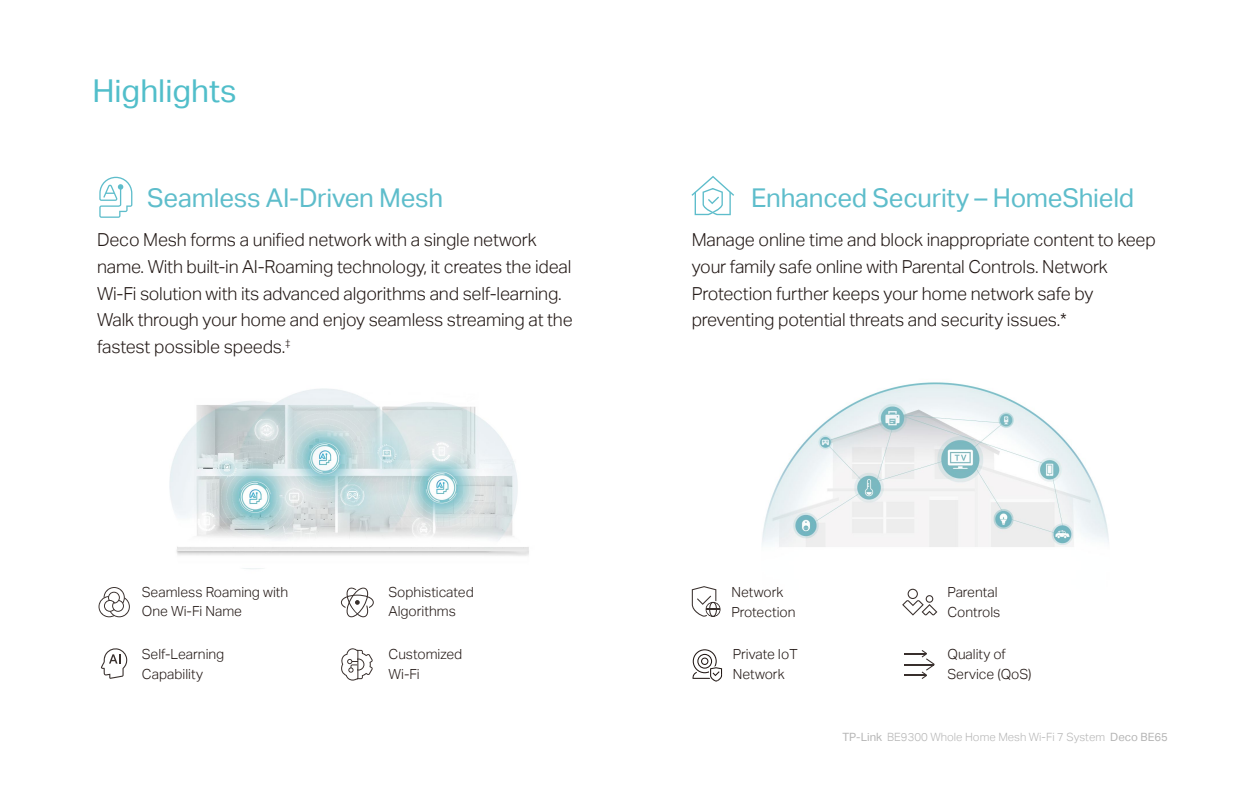
<style>
.page{position:relative;width:1260px;height:788px;background:#fff}
.page>*{position:absolute;margin:0;border:0;box-sizing:border-box;transform-origin:0 0}
.t1{font:31.5px "TP Link Aktiv Regular";color:#51beca}
.t2{font:25.9px "TP Link Aktiv Regular";letter-spacing:-.01em;color:#5ebdcb}
.t3{font:17.94px/26.6px "TP Link Aktiv Light";letter-spacing:-.01em;color:#221815}
.t4{font:13.91px/19.9px "TP Link Aktiv Light";color:#221815}
.t5{font:11.38px "TP Link Aktiv Light";color:#b5b5b5}
.s1{font-family:"TP Link Aktiv Regular"}
</style>
<div class="page">
<img style="left:762px;top:382px;width:347px;height:165px">
<img style="left:169px;top:388px;width:360px;height:181px">
<svg style="left:99px;top:587px;width:31px;height:30px"></svg>
<svg style="left:341px;top:587px;width:33px;height:30px"></svg>
<svg style="left:341px;top:648px;width:32px;height:32px"></svg>
<svg style="left:99px;top:177px;width:33px;height:41px"></svg>
<svg style="left:691px;top:176px;width:43px;height:40px"></svg>
<svg style="left:101px;top:648px;width:27px;height:30px"></svg>
<svg style="left:902px;top:588px;width:35px;height:27px"></svg>
<svg style="left:692px;top:586px;width:29px;height:31px"></svg>
<svg style="left:904px;top:650px;width:31px;height:29px"></svg>
<svg style="left:692px;top:649px;width:31px;height:33px"></svg>
<h1 class="t1" style="left:92px;top:73px;width:146px">Highlights</h1>
<h2 class="t2" style="left:147px;top:183px;width:297px">Seamless AI-Driven Mesh</h2>
<h2 class="t2" style="left:751px;top:183px;width:385px">Enhanced Security – HomeShield</h2>
<p class="t3" style="left:97px;top:227px;width:477px">Deco Mesh forms a unified network with a single network name. With built-in AI-Roaming technology, it creates the ideal Wi-Fi solution with its advanced algorithms and self-learning.<br>Walk through your home and enjoy seamless streaming at the fastest possible speeds.<sup>‡</sup></p>
<p class="t3" style="left:692px;top:227px;width:466px">Manage online time and block inappropriate content to keep your family safe online with Parental Controls. Network Protection further keeps your home network safe by preventing potential threats and security issues.*</p>
<p class="t4" style="left:142px;top:581px;width:148px">Seamless Roaming with<br>One Wi-Fi Name</p>
<p class="t4" style="left:142px;top:644px;width:84px">Self-Learning<br>Capability</p>
<p class="t4" style="left:389px;top:581px;width:87px">Sophisticated<br>Algorithms</p>
<p class="t4" style="left:388px;top:644px;width:75px">Customized<br>Wi-Fi</p>
<p class="t4" style="left:731px;top:582px;width:66px">Network<br>Protection</p>
<p class="t4" style="left:947px;top:582px;width:54px">Parental<br>Controls</p>
<p class="t4" style="left:947px;top:644px;width:86px">Quality of<br>Service (QoS)</p>
<p class="t4" style="left:733px;top:644px;width:66px">Private IoT<br>Network</p>
<p class="t5" style="left:842px;top:730px;width:327px"><span class="s1">TP-Link</span> BE9300 Whole Home Mesh Wi-Fi 7 System <span class="s1">Deco BE65</span></p>
</div>
